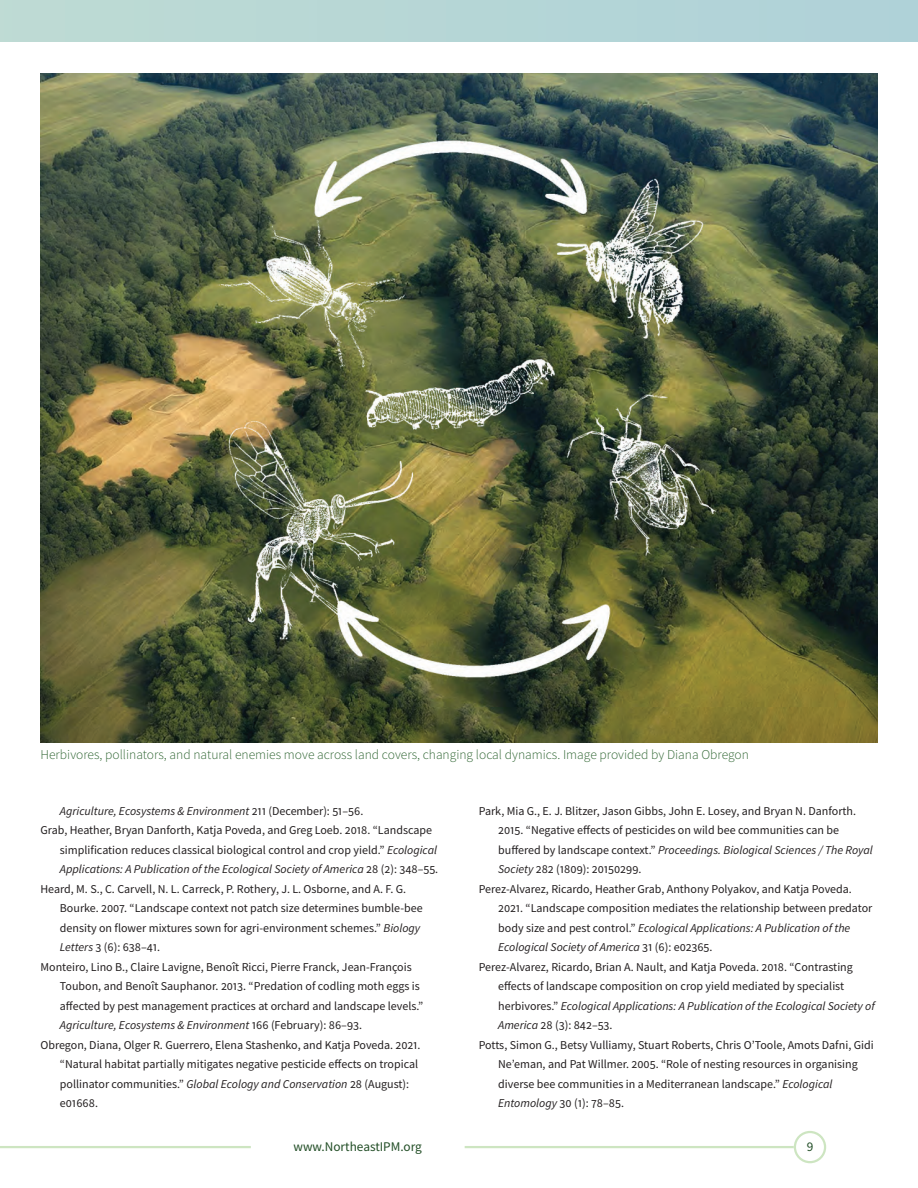
<style>
.page{position:relative;width:918px;height:1188px;background:#fff}
.page>*{position:absolute;margin:0;border:0;box-sizing:border-box;transform-origin:0 0}
.t1{font:300 13.5px "Source Sans Pro";color:#316734}
.t2{font:13.35px "Source Sans Pro";color:#214d25}
.References{font:12px/19.5px "Source Sans Pro";color:#231f20}
.References-2{font:italic 12px "Source Sans Pro";color:#231f20}
.s1{font-style:normal}
.s2{font-style:italic}
</style>
<div class="page">
<div style="left:0;top:0;width:918px;height:42px;background:#b5d6d6"></div>
<hr style="left:0;top:1146px;width:251px;height:2px;background:#cde5c1">
<hr style="left:465px;top:1146px;width:329px;height:2px;background:#cde5c1">
<div style="left:794px;top:1131px;width:32px;height:32px;border:2px solid #cde5c1;border-radius:50%"></div>
<img style="left:40px;top:74px;width:837px;height:669px">
<p class="t1" style="left:40px;top:747px;width:710px">Herbivores, pollinators, and natural enemies move across land covers, changing local dynamics. Image provided by Diana Obregon</p>
<p class="References-2" style="left:60px;top:803px;width:305px">Agriculture, Ecosystems &amp; Environment <span class="s1">211 (December): 51–56.</span></p>
<p class="References" style="left:60px;top:820px;width:380px;text-indent:-19px">Grab, Heather, Bryan Danforth, Katja Poveda, and Greg Loeb. 2018. “Landscape simplification reduces classical biological control and crop yield.” <span class="s2">Ecological<br>Applications: A Publication of the Ecological Society of America</span> 28 (2): 348–55.</p>
<p class="References" style="left:60px;top:879px;width:364px;text-indent:-19px">Heard, M. S., C. Carvell, N. L. Carreck, P. Rothery, J. L. Osborne, and A. F. G.<br>Bourke. 2007. “Landscape context not patch size determines bumble-bee density on flower mixtures sown for agri-environment schemes.” <span class="s2">Biology Letters</span> 3 (6): 638–41.</p>
<p class="References" style="left:60px;top:957px;width:365px;text-indent:-19px">Monteiro, Lino B., Claire Lavigne, Benoît Ricci, Pierre Franck, Jean-François Toubon, and Benoît Sauphanor. 2013. “Predation of codling moth eggs is affected by pest management practices at orchard and landscape levels.” <span class="s2">Agriculture, Ecosystems &amp; Environment</span> 166 (February): 86–93.</p>
<p class="References" style="left:60px;top:1035px;width:362px;text-indent:-19px">Obregon, Diana, Olger R. Guerrero, Elena Stashenko, and Katja Poveda. 2021. “Natural habitat partially mitigates negative pesticide effects on tropical pollinator communities.” <span class="s2">Global Ecology and Conservation</span> 28 (August): e01668.</p>
<p class="References" style="left:498px;top:801px;width:376px;text-indent:-19px">Park, Mia G., E. J. Blitzer, Jason Gibbs, John E. Losey, and Bryan N. Danforth.<br>2015. “Negative effects of pesticides on wild bee communities can be buffered by landscape context.” <span class="s2">Proceedings. Biological Sciences / The Royal Society</span> 282 (1809): 20150299.</p>
<p class="References" style="left:498px;top:879px;width:376px;text-indent:-19px">Perez-Alvarez, Ricardo, Heather Grab, Anthony Polyakov, and Katja Poveda.<br>2021. “Landscape composition mediates the relationship between predator body size and pest control.” <span class="s2">Ecological Applications: A Publication of the Ecological Society of America</span> 31 (6): e02365.</p>
<p class="References" style="left:498px;top:957px;width:378px;text-indent:-19px">Perez-Alvarez, Ricardo, Brian A. Nault, and Katja Poveda. 2018. “Contrasting effects of landscape composition on crop yield mediated by specialist herbivores.” <span class="s2">Ecological Applications: A Publication of the Ecological Society of America</span> 28 (3): 842–53.</p>
<p class="References" style="left:498px;top:1035px;width:377px;text-indent:-19px">Potts, Simon G., Betsy Vulliamy, Stuart Roberts, Chris O’Toole, Amots Dafni, Gidi Ne’eman, and Pat Willmer. 2005. “Role of nesting resources in organising diverse bee communities in a Mediterranean landscape.” <span class="s2">Ecological Entomology</span> 30 (1): 78–85.</p>
<p class="t2" style="left:293px;top:1138px;width:130px">www.NortheastIPM.org</p>
<p class="t2" style="left:807px;top:1138px;width:8px">9</p>
</div>
